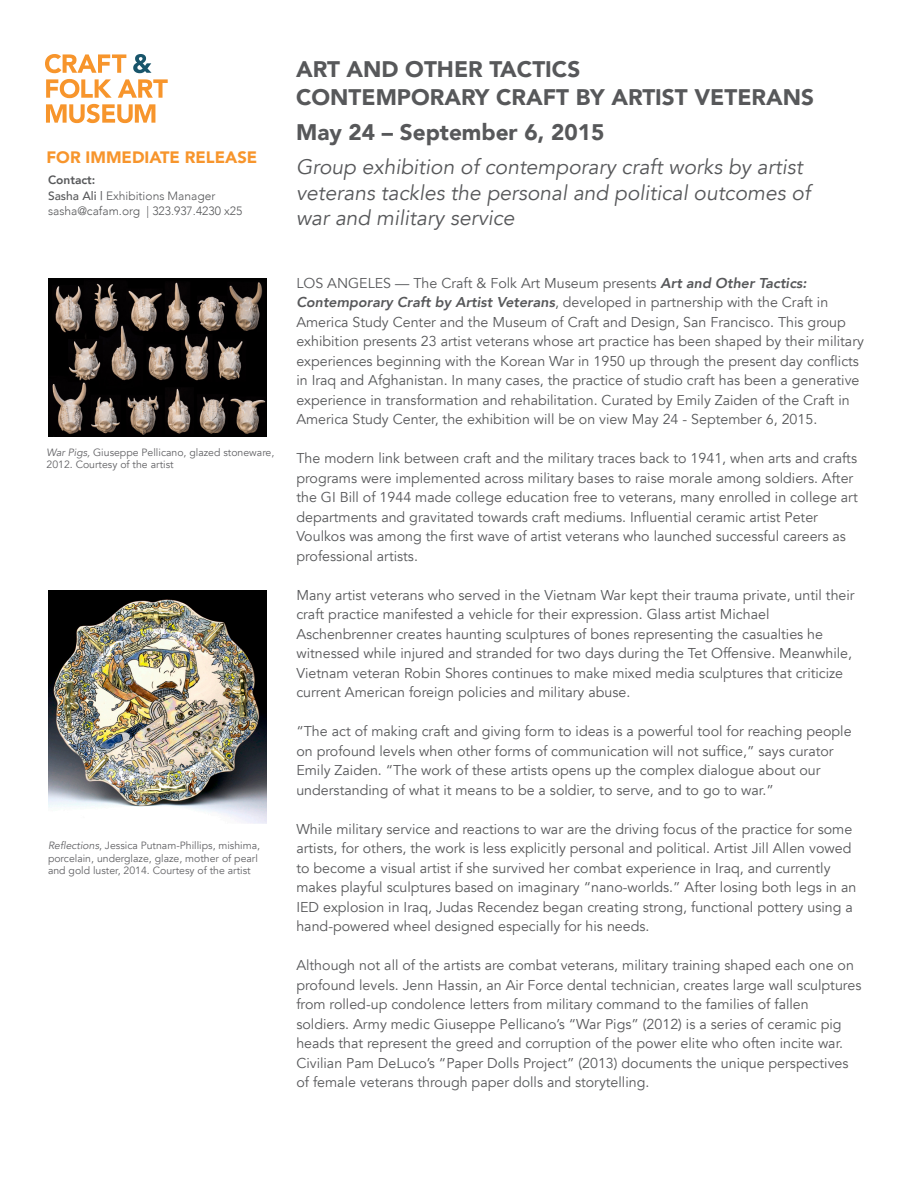
<style>
.page{position:relative;width:918px;height:1188px;background:#fff}
.page>*{position:absolute;margin:0;border:0;box-sizing:border-box;transform-origin:0 0}
.t1{font:900 22.5px/28.5px "Avenir";color:#57585a}
.t2{font:italic 21px/25.5px "Avenir";color:#57585a}
.t3{font:900 16.5px "Avenir";color:#f7952c}
.t4{font:14.25px/19.5px "Avenir";color:#57585a}
.t5{font:300 12px/15.8px "Avenir";color:#57585a}
.t6{font:10.5px/12.6px "Avenir";color:#636366}
.s1{font-weight:800}
.s2{font-weight:500}
.s3{font-style:italic}
.s4{font-weight:800;font-style:italic}
</style>
<div class="page">
<img style="left:48px;top:279px;width:219px;height:157px">
<svg style="left:46px;top:104px;width:109px;height:19px"></svg>
<svg style="left:46px;top:79px;width:122px;height:19px"></svg>
<svg style="left:133px;top:54px;width:19px;height:19px"></svg>
<svg style="left:45px;top:54px;width:81px;height:19px"></svg>
<img style="left:48px;top:591px;width:219px;height:233px">
<p class="t3" style="left:46px;top:143px;width:212px">FOR IMMEDIATE RELEASE</p>
<p class="t5" style="left:48px;top:172px;width:169px"><span class="s1">Contact:<br></span><span class="s2">Sasha Ali |</span> Exhibitions Manager</p>
<p class="t5" style="left:48px;top:203px;width:196px">sasha@cafam.org | 323.937.4230 x25</p>
<p class="t6" style="left:46px;top:446px;width:229px"><span class="s3">War Pigs,</span> Giuseppe Pellicano, glazed stoneware,<br>2012. Courtesy of the artist</p>
<p class="t6" style="left:48px;top:839px;width:214px"><span class="s3">Reflections</span>, Jessica Putnam-Phillips, mishima, porcelain, underglaze, glaze, mother of pearl and gold luster, 2014. Courtesy of the artist</p>
<p class="t1" style="left:296px;top:54px;width:519px">ART AND OTHER TACTICS<br>CONTEMPORARY CRAFT BY ARTIST VETERANS</p>
<p class="t1" style="left:296px;top:117px;width:310px">May 24 – September 6, 2015</p>
<p class="t2" style="left:296px;top:155px;width:516px">Group exhibition of contemporary craft works by artist veterans tackles the personal and political outcomes of war and military service</p>
<p class="t4" style="left:296px;top:273px;width:569px">LOS ANGELES — The Craft &amp; Folk Art Museum presents <span class="s4">Art and Other Tactics:<br>Contemporary Craft by Artist Veterans</span>, developed in partnership with the Craft in America Study Center and the Museum of Craft and Design, San Francisco. This group exhibition presents 23 artist veterans whose art practice has been shaped by their military experiences beginning with the Korean War in 1950 up through the present day conflicts in Iraq and Afghanistan. In many cases, the practice of studio craft has been a generative experience in transformation and rehabilitation. Curated by Emily Zaiden of the Craft in America Study Center, the exhibition will be on view May 24 - September 6, 2015.</p>
<p class="t4" style="left:296px;top:449px;width:563px">The modern link between craft and the military traces back to 1941, when arts and crafts programs were implemented across military bases to raise morale among soldiers. After the GI Bill of 1944 made college education free to veterans, many enrolled in college art departments and gravitated towards craft mediums. Influential ceramic artist Peter Voulkos was among the first wave of artist veterans who launched successful careers as professional artists.</p>
<p class="t4" style="left:296px;top:585px;width:560px">Many artist veterans who served in the Vietnam War kept their trauma private, until their craft practice manifested a vehicle for their expression. Glass artist Michael Aschenbrenner creates haunting sculptures of bones representing the casualties he witnessed while injured and stranded for two days during the Tet Offensive. Meanwhile, Vietnam veteran Robin Shores continues to make mixed media sculptures that criticize current American foreign policies and military abuse.</p>
<p class="t4" style="left:296px;top:722px;width:557px">“The act of making craft and giving form to ideas is a powerful tool for reaching people on profound levels when other forms of communication will not suffice,” says curator Emily Zaiden. “The work of these artists opens up the complex dialogue about our understanding of what it means to be a soldier, to serve, and to go to war.”</p>
<p class="t4" style="left:296px;top:819px;width:561px">While military service and reactions to war are the driving focus of the practice for some artists, for others, the work is less explicitly personal and political. Artist Jill Allen vowed to become a visual artist if she survived her combat experience in Iraq, and currently makes playful sculptures based on imaginary “nano-worlds.” After losing both legs in an IED explosion in Iraq, Judas Recendez began creating strong, functional pottery using a hand-powered wheel designed especially for his needs.</p>
<p class="t4" style="left:296px;top:956px;width:567px">Although not all of the artists are combat veterans, military training shaped each one on profound levels. Jenn Hassin, an Air Force dental technician, creates large wall sculptures from rolled-up condolence letters from military command to the families of fallen soldiers. Army medic Giuseppe Pellicano’s “War Pigs” (2012) is a series of ceramic pig heads that represent the greed and corruption of the power elite who often incite war.<br>Civilian Pam DeLuco’s “Paper Dolls Project” (2013) documents the unique perspectives of female veterans through paper dolls and storytelling.</p>
</div>
